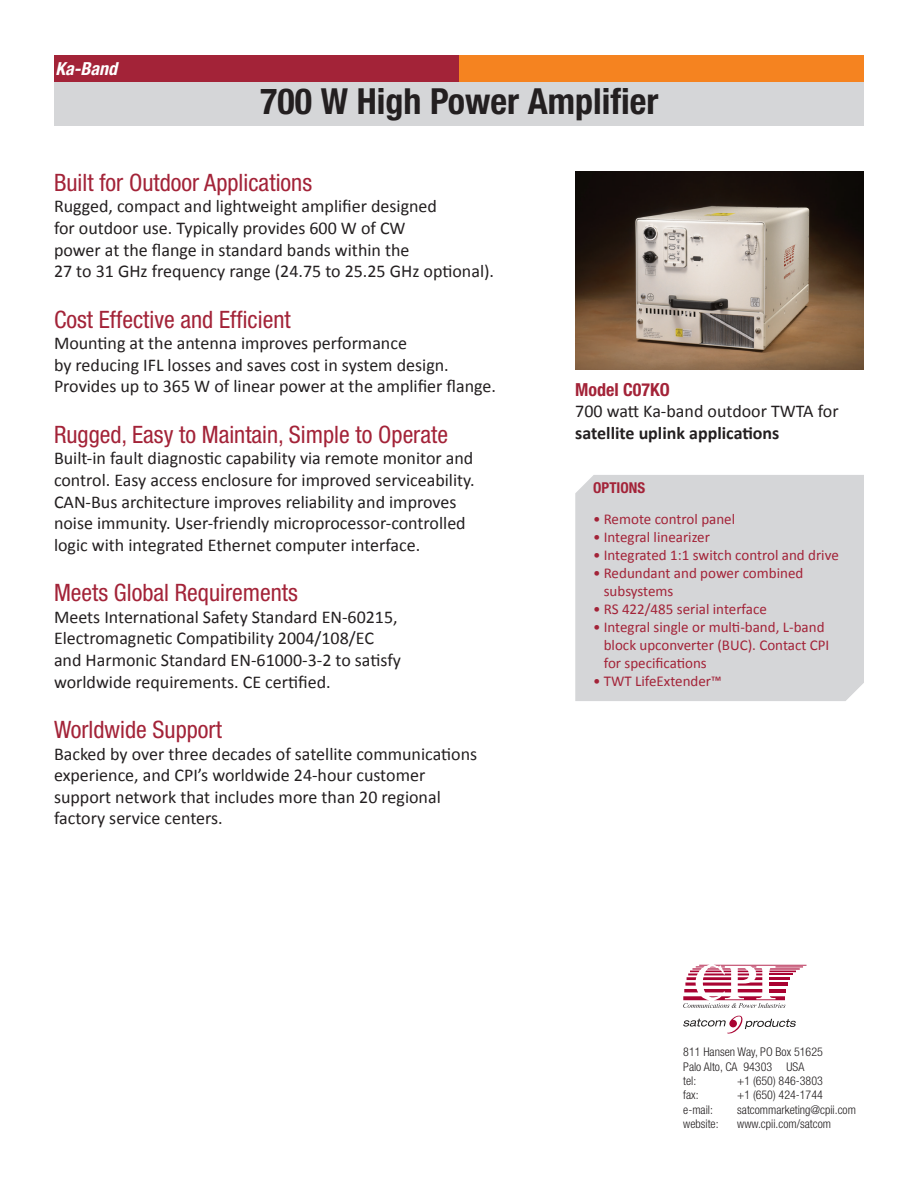
<style>
.page{position:relative;width:918px;height:1188px;background:#fff}
.page>*{position:absolute;margin:0;border:0;box-sizing:border-box;transform-origin:0 0}
.t1{font:700 condensed 36px "Helvetica Neue";color:#231f20}
.t2{font:condensed 24px "Helvetica Neue";color:#a32338}
.t3{font:18px/21.6px "Calibri";color:#231f20}
.t4{font:700 18px "Calibri";color:#231f20}
.t5{font:700 condensed 18px "Helvetica Neue";color:#a32338}
.t6{font:italic 700 condensed 18px "Helvetica Neue";color:#fff}
.t7{font:15px/18px "Calibri";color:#a32338}
.t8{font:700 condensed 15px "Helvetica Neue";color:#a32338}
.t9{font:300 condensed 12px/14.4px "Helvetica Neue";color:#231f20}
</style>
<div class="page">
<div style="left:55px;top:82px;width:809px;height:44px;background:#d5d6d8"></div>
<div style="left:300px;top:55px;width:564px;height:27px;background:#f58320"></div>
<div style="left:54px;top:55px;width:405px;height:27px;background:#a32338"></div>
<img style="left:575px;top:172px;width:289px;height:198px">
<div style="left:575px;top:475px;width:289px;height:226px;background:#d5d6d8"></div>
<svg style="left:683px;top:1015px;width:113px;height:19px"></svg>
<svg style="left:683px;top:965px;width:123px;height:43px"></svg>
<p class="t6" style="left:56px;top:58px;width:63px">Ka-Band</p>
<h1 class="t1" style="left:260px;top:80px;width:400px">700 W High Power Amplifier</h1>
<h2 class="t2" style="left:54px;top:168px;width:260px">Built for Outdoor Applications</h2>
<p class="t3" style="left:54px;top:196px;width:442px">Rugged, compact and lightweight amplifier designed<br>for outdoor use. Typically provides 600 W of CW<br>power at the flange in standard bands within the<br>27 to 31 GHz frequency range (24.75 to 25.25 GHz optional).</p>
<h2 class="t2" style="left:54px;top:305px;width:238px">Cost Effective and Efficient</h2>
<p class="t3" style="left:54px;top:332px;width:444px">Mounting at the antenna improves performance<br>by reducing IFL losses and saves cost in system design.<br>Provides up to 365 W of linear power at the amplifier flange.</p>
<h2 class="t2" style="left:54px;top:420px;width:396px">Rugged, Easy to Maintain, Simple to Operate</h2>
<p class="t3" style="left:54px;top:448px;width:422px">Built-in fault diagnostic capability via remote monitor and control. Easy access enclosure for improved serviceability.<br>CAN-Bus architecture improves reliability and improves noise immunity. User-friendly microprocessor-controlled logic with integrated Ethernet computer interface.</p>
<h2 class="t2" style="left:54px;top:579px;width:245px">Meets Global Requirements</h2>
<p class="t3" style="left:54px;top:606px;width:349px">Meets International Safety Standard EN-60215, Electromagnetic Compatibility 2004/108/EC and Harmonic Standard EN-61000-3-2 to satisfy worldwide requirements. CE certified.</p>
<h2 class="t2" style="left:54px;top:716px;width:169px">Worldwide Support</h2>
<p class="t3" style="left:54px;top:743px;width:425px">Backed by over three decades of satellite communications experience, and CPI’s worldwide 24-hour customer support network that includes more than 20 regional factory service centers.</p>
<p class="t5" style="left:575px;top:379px;width:96px">Model C07KO</p>
<p class="t3" style="left:575px;top:401px;width:265px">700 watt Ka-band outdoor TWTA for</p>
<p class="t4" style="left:575px;top:422px;width:206px">satellite uplink applications</p>
<p class="t8" style="left:593px;top:478px;width:53px">OPTIONS</p>
<p class="t7" style="left:593px;top:510px;width:143px">• Remote control panel</p>
<p class="t7" style="left:593px;top:528px;width:118px">• Integral linearizer</p>
<p class="t7" style="left:593px;top:546px;width:247px">• Integrated 1:1 switch control and drive</p>
<p class="t7" style="left:604px;top:564px;width:201px;text-indent:-10px">• Redundant and power combined subsystems</p>
<p class="t7" style="left:593px;top:600px;width:175px">• RS 422/485 serial interface</p>
<p class="t7" style="left:604px;top:618px;width:227px;text-indent:-10px">• Integral single or multi-band, L-band block upconverter (BUC). Contact CPI for specifications</p>
<p class="t7" style="left:593px;top:672px;width:130px">• TWT LifeExtender™</p>
<p class="t9" style="left:683px;top:1045px;width:141px">811 Hansen Way, PO Box 51625<br>Palo Alto, CA 94303 USA<br>tel:</p>
<p class="t9" style="left:737px;top:1073px;width:87px">+1 (650) 846-3803</p>
<p class="t9" style="left:683px;top:1088px;width:17px">fax:</p>
<p class="t9" style="left:737px;top:1088px;width:87px">+1 (650) 424-1744</p>
<p class="t9" style="left:683px;top:1102px;width:31px">e-mail:</p>
<p class="t9" style="left:737px;top:1102px;width:120px">satcommarketing@cpii.com</p>
<p class="t9" style="left:683px;top:1117px;width:37px">website:</p>
<p class="t9" style="left:737px;top:1117px;width:95px">www.cpii.com/satcom</p>
</div>
